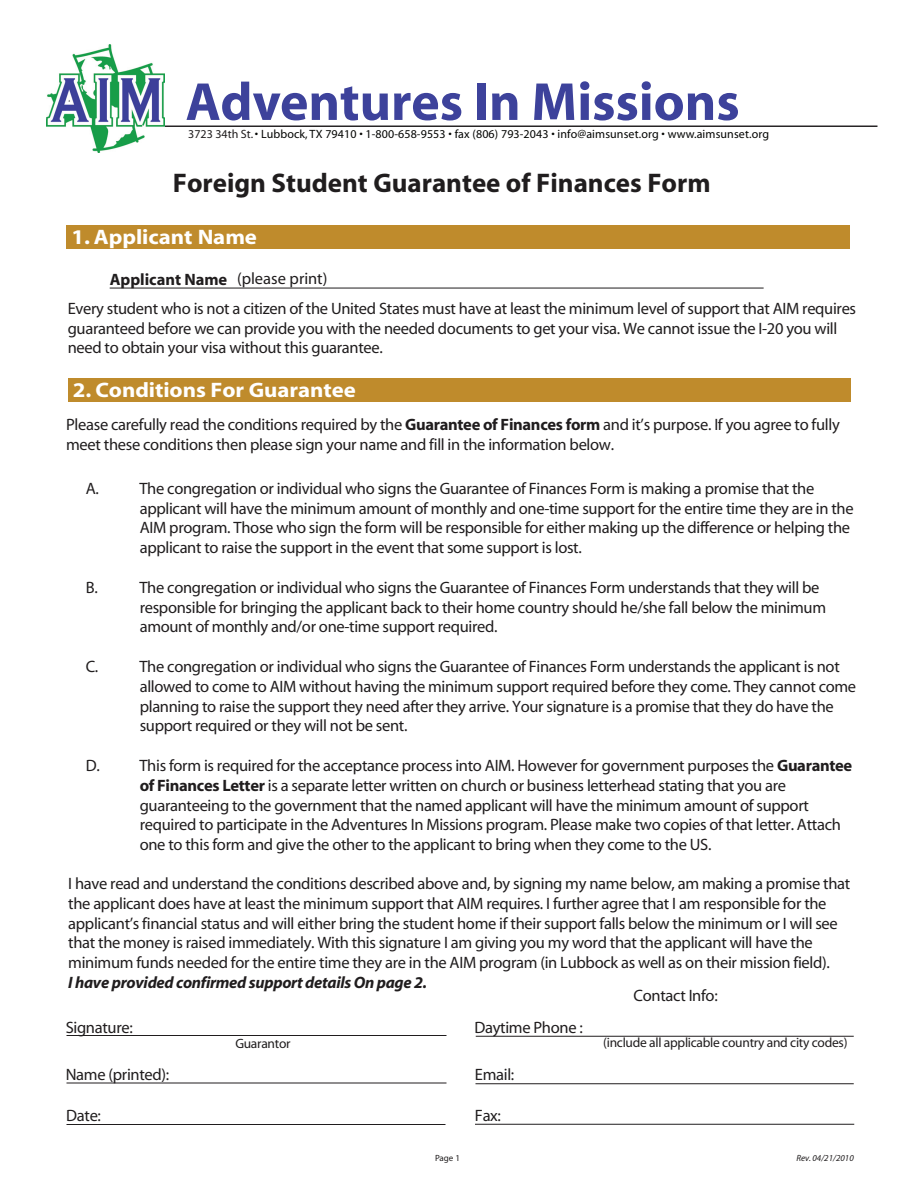
<style>
.page{position:relative;width:918px;height:1188px;background:#fff}
.page>*{position:absolute;margin:0;border:0;box-sizing:border-box;transform-origin:0 0}
.t1{font:700 54px "Myriad";color:#3d429b}
.t2{font:700 27px "Myriad";color:#201d1e}
.t3{font:700 21px "Myriad";color:#fff;scale:1.09 1}
.t4{font:16.5px/19.8px "Myriad";letter-spacing:-.02em;color:#201d1e}
.t5{font:700 16.5px "Myriad";color:#201d1e}
.t6{font:13.5px "Myriad";letter-spacing:-.02em;color:#201d1e}
.t7{font:12px "Myriad";letter-spacing:.01em;color:#040503}
.t8{font:italic 9px "Myriad";color:#201d1e}
.t9{font:9px "Myriad";color:#201d1e}
.s1{color:#201d1e}
.s2{font-weight:400}
.s3{font-weight:700}
.s4{font-weight:700;font-style:italic}
</style>
<div class="page">
<div style="left:67px;top:225px;width:783px;height:24px;background:#bf8b2c"></div>
<hr style="left:110px;top:288px;width:654px;height:1px;background:#201d1e">
<hr style="left:156px;top:126px;width:721px;height:1px;background:#201d1e">
<img style="left:46px;top:45px;width:118px;height:108px">
<div style="left:68px;top:378px;width:783px;height:24px;background:#bf8b2c"></div>
<p class="t1" style="left:186px;top:74px;width:556px">Adventures In Missions</p>
<p class="t7" style="left:188px;top:129px;width:582px"><span class="s1">3723 34th St.</span>• Lubbock, TX 79410 • 1-800-658-9553 • fax (806) 793-2043 • info@aimsunset.org • www.aimsunset.org</p>
<p class="t2" style="left:173px;top:169px;width:539px">Foreign Student Guarantee of Finances Form</p>
<p class="t3" style="left:71px;top:226px;width:172px">1. Applicant Name</p>
<p class="t5" style="left:110px;top:271px;width:219px">Applicant Name <span class="s2">(please print)</span></p>
<p class="t4" style="left:68px;top:299px;width:790px">Every student who is not a citizen of the United States must have at least the minimum level of support that AIM requires guaranteed before we can provide you with the needed documents to get your visa. We cannot issue the I-20 you will need to obtain your visa without this guarantee.</p>
<p class="t3" style="left:73px;top:379px;width:261px">2. Conditions For Guarantee</p>
<p class="t4" style="left:66px;top:416px;width:775px">Please carefully read the conditions required by the <span class="s3">Guarantee of Finances form</span> and it’s purpose. If you agree to fully meet these conditions then please sign your name and fill in the information below.</p>
<p class="t4" style="left:86px;top:479px;width:15px">A.</p>
<p class="t4" style="left:139px;top:479px;width:716px">The congregation or individual who signs the Guarantee of Finances Form is making a promise that the applicant will have the minimum amount of monthly and one-time support for the entire time they are in the AIM program. Those who sign the form will be responsible for either making up the difference or helping the applicant to raise the support in the event that some support is lost.</p>
<p class="t4" style="left:86px;top:578px;width:14px">B.</p>
<p class="t4" style="left:139px;top:578px;width:688px">The congregation or individual who signs the Guarantee of Finances Form understands that they will be responsible for bringing the applicant back to their home country should he/she fall below the minimum amount of monthly and/or one-time support required.</p>
<p class="t4" style="left:86px;top:657px;width:14px">C.</p>
<p class="t4" style="left:139px;top:657px;width:718px">The congregation or individual who signs the Guarantee of Finances Form understands the applicant is not allowed to come to AIM without having the minimum support required before they come. They cannot come planning to raise the support they need after they arrive. Your signature is a promise that they do have the support required or they will not be sent.</p>
<p class="t4" style="left:140px;top:756px;width:714px;text-indent:-54px">D. This form is required for the acceptance process into AIM. However for government purposes the <span class="s3">Guarantee of Finances Letter</span> is a separate letter written on church or business letterhead stating that you are guaranteeing to the government that the named applicant will have the minimum amount of support required to participate in the Adventures In Missions program. Please make two copies of that letter. Attach one to this form and give the other to the applicant to bring when they come to the US.</p>
<p class="t4" style="left:68px;top:874px;width:784px">I have read and understand the conditions described above and, by signing my name below, am making a promise that the applicant does have at least the minimum support that AIM requires. I further agree that I am responsible for the applicant’s financial status and will either bring the student home if their support falls below the minimum or I will see that the money is raised immediately. With this signature I am giving you my word that the applicant will have the minimum funds needed for the entire time they are in the AIM program (in Lubbock as well as on their mission field).<br><span class="s4">I have provided confirmed support details On page 2.</span></p>
<p class="t4" style="left:634px;top:986px;width:86px">Contact Info:</p>
<p class="t4" style="left:66px;top:1018px;width:69px">Signature:</p>
<p class="t4" style="left:66px;top:1065px;width:105px">Name (printed):</p>
<p class="t4" style="left:66px;top:1107px;width:36px">Date:</p>
<p class="t6" style="left:235px;top:1037px;width:57px">Guarantor</p>
<p class="t4" style="left:474px;top:1018px;width:110px">Daytime Phone :</p>
<p class="t4" style="left:475px;top:1065px;width:41px">Email:</p>
<p class="t4" style="left:475px;top:1107px;width:28px">Fax:</p>
<p class="t6" style="left:603px;top:1036px;width:246px">(include all applicable country and city codes)</p>
<p class="t9" style="left:435px;top:1154px;width:27px">Page 1</p>
<p class="t8" style="left:796px;top:1154px;width:59px">Rev. 04/21/2010</p>
</div>
